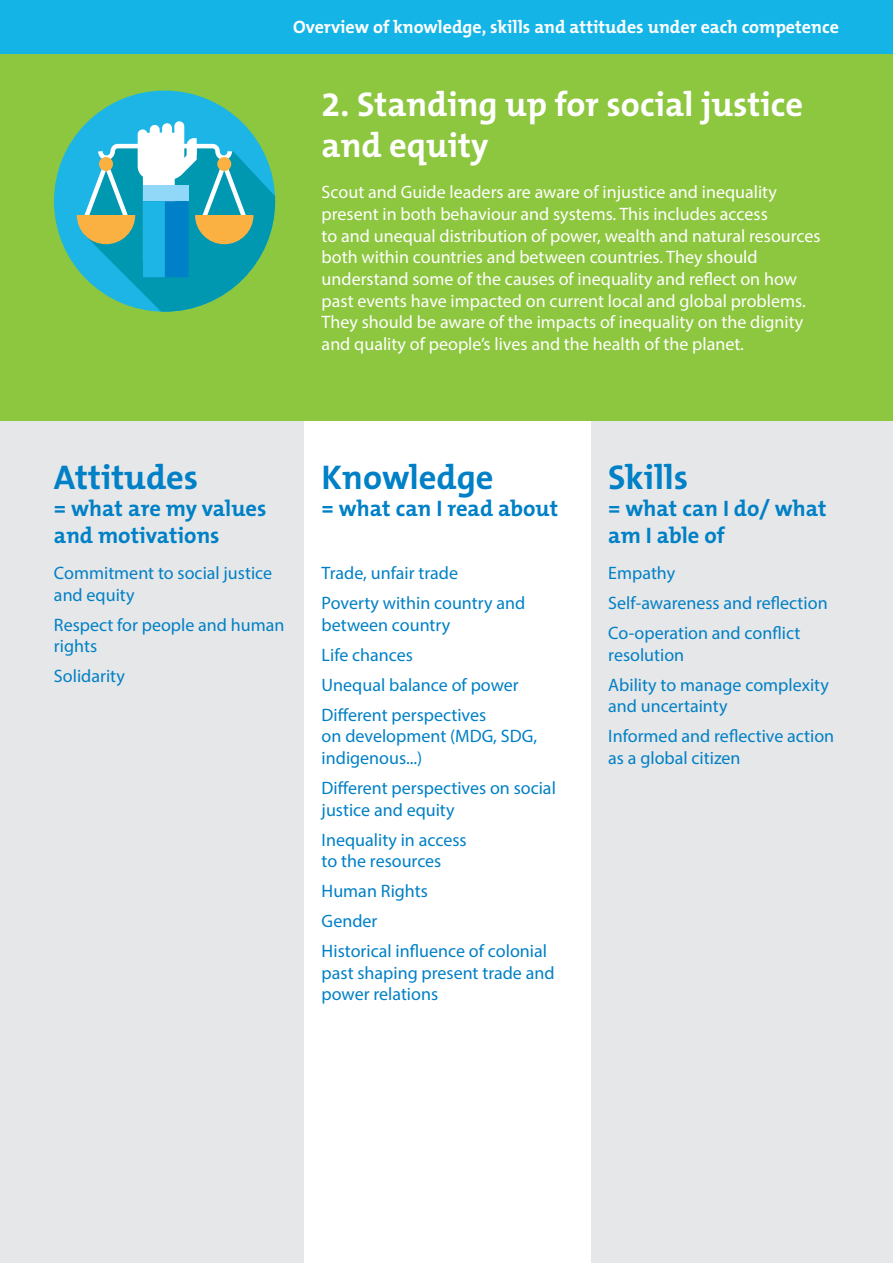
<style>
.page{position:relative;width:893px;height:1263px;background:#fff}
.page>*{position:absolute;margin:0;border:0;box-sizing:border-box;transform-origin:0 0}
.t1{font:700 34.5px/41.4px "The Mix CE B7";color:#fff}
.t2{font:700 34.5px "The Mix CE B7";color:#0080c6}
.t3{font:700 22.5px/27px "The Mix CE B7";color:#0080c6}
.t4{font:18px/30px "Myriad Pro";color:#0080c6}
.t5{font:18px/21.6px "Myriad Pro";color:#fff}
.t6{font:700 18px "The Mix CE B7";color:#fff}
</style>
<div class="page">
<div style="left:0;top:0;width:893px;height:54px;background:#14b5e6"></div>
<div style="left:0;top:421px;width:893px;height:842px;background:#e6e7e8"></div>
<div style="left:304px;top:421px;width:286px;height:842px;background:#fff"></div>
<div style="left:0;top:54px;width:893px;height:367px;background:#8dc63f"></div>
<div style="left:54px;top:91px;width:221px;height:221px;background:#1cb5e5;border-radius:50%"></div>
<svg style="left:77px;top:121px;width:198px;height:191px"></svg>
<div style="left:143px;top:186px;width:45px;height:15px;background:#91d8f8"></div>
<p class="t6" style="left:293px;top:17px;width:547px">Overview of knowledge, skills and attitudes under each competence</p>
<h1 class="t1" style="left:322px;top:85px;width:483px">2. Standing up for social justice and equity</h1>
<p class="t5" style="left:322px;top:181px;width:500px">Scout and Guide leaders are aware of injustice and inequality present in both behaviour and systems. This includes access<br>to and unequal distribution of power, wealth and natural resources both within countries and between countries. They should understand some of the causes of inequality and reflect on how past events have impacted on current local and global problems.<br>They should be aware of the impacts of inequality on the dignity and quality of people’s lives and the health of the planet.</p>
<h1 class="t2" style="left:54px;top:458px;width:146px">Attitudes</h1>
<p class="t3" style="left:54px;top:496px;width:214px">= what are my values and motivations</p>
<p class="t4" style="left:54px;top:562px;width:220px;line-height:21.6px">Commitment to social justice and equity</p>
<p class="t4" style="left:54px;top:613px;width:232px;line-height:21.6px">Respect for people and human rights</p>
<p class="t4" style="left:54px;top:661px;width:72px">Solidarity</p>
<h1 class="t2" style="left:322px;top:458px;width:173px">Knowledge</h1>
<p class="t3" style="left:322px;top:496px;width:238px">= what can I read about</p>
<p class="t4" style="left:322px;top:558px;width:205px">Trade, unfair trade<br>Poverty within country and</p>
<p class="t4" style="left:322px;top:609px;width:198px">between country<br>Life chances<br>Unequal balance of power<br>Different perspectives</p>
<p class="t4" style="left:322px;top:725px;width:217px;line-height:21.6px">on development (MDG, SDG, indigenous...)</p>
<p class="t4" style="left:322px;top:777px;width:236px;line-height:21.6px">Different perspectives on social justice and equity</p>
<p class="t4" style="left:322px;top:828px;width:146px;line-height:21.6px">Inequality in access to the resources</p>
<p class="t4" style="left:322px;top:876px;width:227px">Human Rights<br>Gender<br>Historical influence of colonial</p>
<p class="t4" style="left:322px;top:962px;width:234px;line-height:21.6px">past shaping present trade and power relations</p>
<h1 class="t2" style="left:608px;top:458px;width:81px">Skills</h1>
<p class="t3" style="left:608px;top:496px;width:220px">= what can I do/ what am I able of</p>
<p class="t4" style="left:608px;top:558px;width:221px">Empathy<br>Self-awareness and reflection<br>Co-operation and conflict</p>
<p class="t4" style="left:608px;top:639px;width:222px">resolution<br>Ability to manage complexity</p>
<p class="t4" style="left:608px;top:691px;width:227px">and uncertainty<br>Informed and reflective action</p>
<p class="t4" style="left:608px;top:743px;width:134px">as a global citizen</p>
</div>
